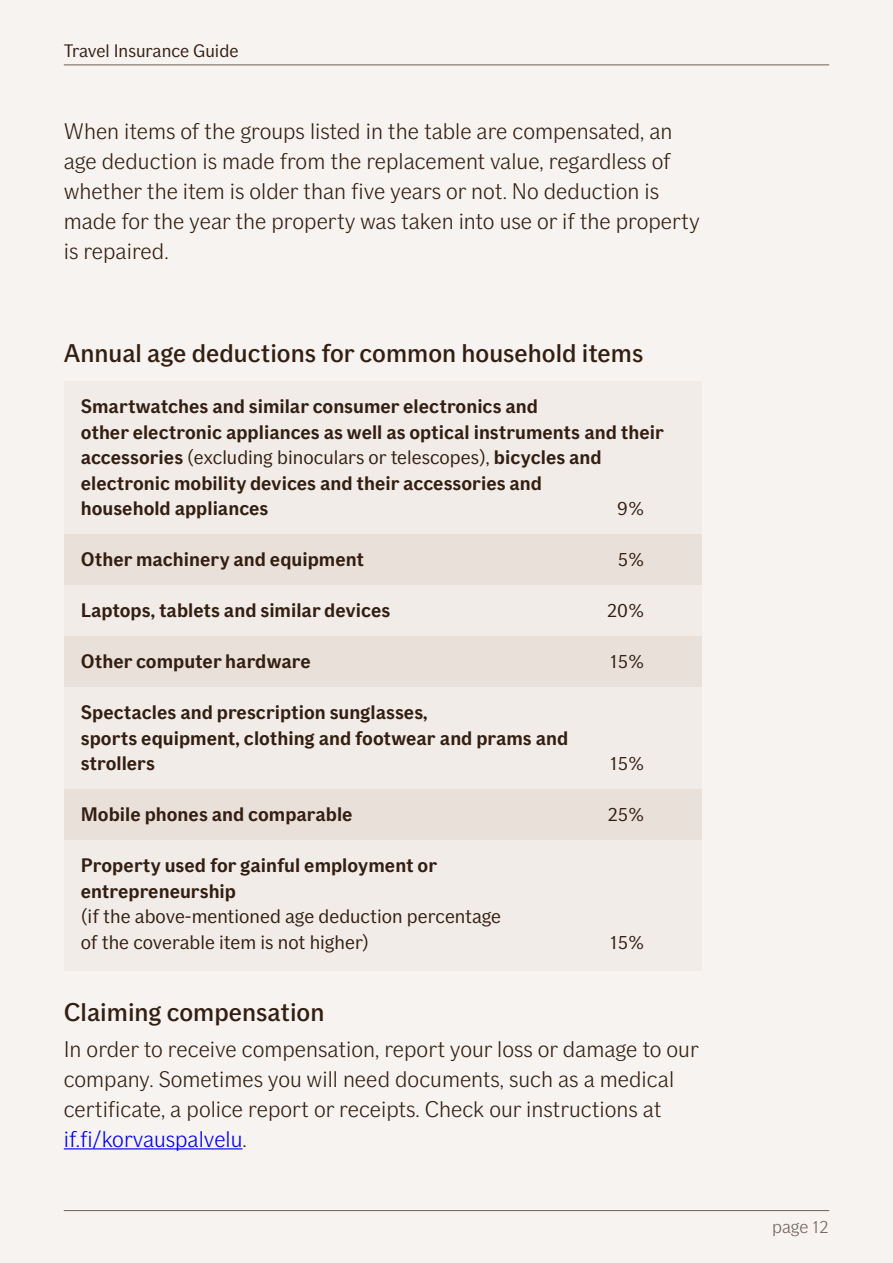
<style>
.page{position:relative;width:893px;height:1263px;background:#f6f3f0}
.page>*{position:absolute;margin:0;border:0;box-sizing:border-box;transform-origin:0 0}
.t1{font:500 25.5px "If Sans";color:#331e11}
.t2{font:300 22.5px/30px "If Sans";color:#331e11}
.t3{font:700 19.5px/25.5px "If Sans";color:#331e11}
.t4{font:19.5px/25.5px "If Sans";color:#331e11}
.t5{font:18px "If Sans";color:#331e11}
.t6{font:300 18px "If Sans";color:#6e625e}
.s1{font-weight:400}
.s2{color:#00e}
</style>
<div class="page">
<hr style="left:64px;top:64px;width:765px;height:1px;background:#6e625e">
<hr style="left:64px;top:1210px;width:765px;height:1px;background:#6e625e">
<div style="left:64px;top:381px;width:638px;height:156px;background:#f1ece8"></div>
<div style="left:64px;top:534px;width:638px;height:54px;background:#e8e0d9"></div>
<div style="left:64px;top:585px;width:638px;height:54px;background:#f1ece8"></div>
<div style="left:64px;top:636px;width:638px;height:54px;background:#e8e0d9"></div>
<div style="left:64px;top:687px;width:638px;height:105px;background:#f1ece8"></div>
<div style="left:64px;top:789px;width:638px;height:54px;background:#e8e0d9"></div>
<div style="left:64px;top:840px;width:638px;height:130px;background:#f1ece8"></div>
<hr style="left:64px;top:1148px;width:178px;height:1px;background:#00e">
<p class="t5" style="left:64px;top:40px;width:176px">Travel Insurance Guide</p>
<p class="t2" style="left:64px;top:116px;width:638px">When items of the groups listed in the table are compensated, an age deduction is made from the replacement value, regardless of whether the item is older than five years or not. No deduction is made for the year the property was taken into use or if the property is repaired.</p>
<h1 class="t1" style="left:64px;top:338px;width:581px">Annual age deductions for common household items</h1>
<p class="t3" style="left:81px;top:394px;width:585px">Smartwatches and similar consumer electronics and<br>other electronic appliances as well as optical instruments and their accessories <span class="s1">(excluding binoculars or telescopes),</span> bicycles and electronic mobility devices and their accessories and<br>household appliances</p>
<p class="t4" style="left:617px;top:496px;width:29px">9%</p>
<p class="t3" style="left:81px;top:547px;width:285px">Other machinery and equipment</p>
<p class="t4" style="left:618px;top:547px;width:28px">5%</p>
<p class="t3" style="left:81px;top:598px;width:311px">Laptops, tablets and similar devices</p>
<p class="t4" style="left:607px;top:598px;width:39px">20%</p>
<p class="t3" style="left:81px;top:649px;width:232px">Other computer hardware</p>
<p class="t4" style="left:610px;top:649px;width:36px">15%</p>
<p class="t3" style="left:81px;top:700px;width:489px">Spectacles and prescription sunglasses,<br>sports equipment, clothing and footwear and prams and strollers</p>
<p class="t4" style="left:610px;top:751px;width:36px">15%</p>
<p class="t3" style="left:81px;top:802px;width:273px">Mobile phones and comparable</p>
<p class="t4" style="left:608px;top:802px;width:38px">25%</p>
<p class="t3" style="left:81px;top:853px;width:358px">Property used for gainful employment or entrepreneurship</p>
<p class="t4" style="left:81px;top:904px;width:422px">(if the above-mentioned age deduction percentage of the coverable item is not higher)</p>
<p class="t4" style="left:610px;top:929px;width:36px">15%</p>
<h1 class="t1" style="left:64px;top:997px;width:262px">Claiming compensation</h1>
<p class="t2" style="left:64px;top:1034px;width:636px">In order to receive compensation, report your loss or damage to our company. Sometimes you will need documents, such as a medical certificate, a police report or receipts. Check our instructions at <span class="s2">if.fi/korvauspalvelu</span>.</p>
<p class="t6" style="left:772px;top:1217px;width:58px">page 12</p>
</div>
